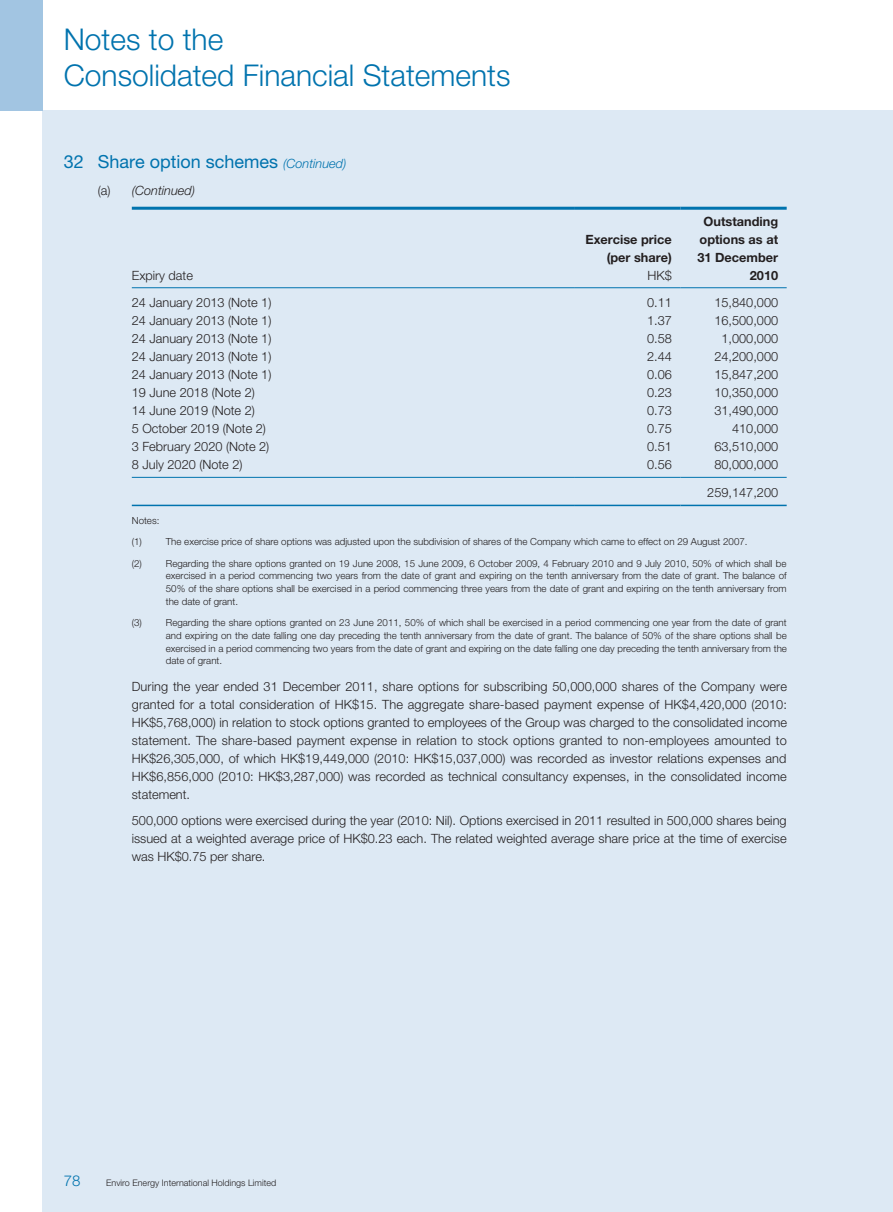
<style>
.page{position:relative;width:893px;height:1212px;background:#fff}
.page>*{position:absolute;margin:0;border:0;box-sizing:border-box;transform-origin:0 0}
.t1{font:300 30px/36px "Helvetica Neue LT Std";color:#0073ae}
.t2{font:18px "Helvetica Neue LT Std";color:#0073ae}
.t3{font:300 15px "Helvetica Neue LT Std";color:#0073ae}
.t4{font:300 12.75px/18px "Helvetica Neue LT Std";color:#231f20;text-align:justify}
.t5{font:700 12.75px/18px "Helvetica Neue LT Std";color:#231f20;text-align:right}
.t6{font:italic 300 12.75px "Helvetica Neue LT Std";color:#231f20}
.t7{font:300 9.75px/12.8px "Helvetica Neue LT Std";color:#231f20;text-align:justify}
.t8{font:300 9px "Helvetica Neue LT Std";color:#231f20}
.s1{font-weight:300;font-style:italic;font-size:12.75px}
.s2{font-style:normal}
</style>
<div class="page">
<div style="left:43px;top:111px;width:850px;height:1101px;background:#dde9f4"></div>
<div style="left:0;top:0;width:43px;height:111px;background:#a2c5e2"></div>
<hr style="left:132px;top:207px;width:442px;height:3px;background:#0073ae">
<hr style="left:574px;top:207px;width:106px;height:3px;background:#0073ae">
<hr style="left:680px;top:207px;width:107px;height:3px;background:#0073ae">
<hr style="left:132px;top:287px;width:442px;height:1px;background:#0073ae">
<hr style="left:574px;top:287px;width:106px;height:1px;background:#0073ae">
<hr style="left:680px;top:287px;width:107px;height:1px;background:#0073ae">
<hr style="left:132px;top:477px;width:442px;height:1px;background:#0073ae">
<hr style="left:574px;top:477px;width:106px;height:1px;background:#0073ae">
<hr style="left:680px;top:477px;width:107px;height:1px;background:#0073ae">
<hr style="left:132px;top:505px;width:442px;height:1px;background:#0073ae">
<hr style="left:574px;top:505px;width:106px;height:1px;background:#0073ae">
<hr style="left:680px;top:505px;width:107px;height:1px;background:#0073ae">
<h1 class="t1" style="left:64px;top:21px;width:448px">Notes to the<br>Consolidated Financial Statements</h1>
<h2 class="t2" style="left:64px;top:151px;width:284px">32 Share option schemes <span class="s1">(Continued)</span></h2>
<p class="t6" style="left:98px;top:182px;width:99px"><span class="s2">(a)</span> (Continued)</p>
<p class="t4" style="left:132px;top:266px;width:63px">Expiry date</p>
<p class="t5" style="left:585px;top:230px;width:88px">Exercise price (per share)</p>
<p class="t4" style="left:647px;top:266px;width:26px">HK$</p>
<p class="t5" style="left:697px;top:212px;width:82px">Outstanding options as at<br>31 December<br>2010</p>
<p class="t4" style="left:132px;top:293px;width:141px">24 January 2013 (Note 1)</p>
<p class="t4" style="left:647px;top:293px;width:26px">0.11</p>
<p class="t4" style="left:714px;top:293px;width:65px">15,840,000</p>
<p class="t4" style="left:132px;top:311px;width:141px">24 January 2013 (Note 1)</p>
<p class="t4" style="left:647px;top:311px;width:26px">1.37</p>
<p class="t4" style="left:714px;top:311px;width:65px">16,500,000</p>
<p class="t4" style="left:132px;top:329px;width:141px">24 January 2013 (Note 1)</p>
<p class="t4" style="left:647px;top:329px;width:26px">0.58</p>
<p class="t4" style="left:721px;top:329px;width:58px">1,000,000</p>
<p class="t4" style="left:132px;top:347px;width:141px">24 January 2013 (Note 1)</p>
<p class="t4" style="left:647px;top:347px;width:26px">2.44</p>
<p class="t4" style="left:714px;top:347px;width:65px">24,200,000</p>
<p class="t4" style="left:132px;top:365px;width:141px">24 January 2013 (Note 1)</p>
<p class="t4" style="left:647px;top:365px;width:26px">0.06</p>
<p class="t4" style="left:714px;top:365px;width:65px">15,847,200</p>
<p class="t4" style="left:132px;top:383px;width:125px">19 June 2018 (Note 2)</p>
<p class="t4" style="left:647px;top:383px;width:26px">0.23</p>
<p class="t4" style="left:714px;top:383px;width:65px">10,350,000</p>
<p class="t4" style="left:132px;top:401px;width:125px">14 June 2019 (Note 2)</p>
<p class="t4" style="left:647px;top:401px;width:26px">0.73</p>
<p class="t4" style="left:714px;top:401px;width:65px">31,490,000</p>
<p class="t4" style="left:132px;top:419px;width:136px">5 October 2019 (Note 2)</p>
<p class="t4" style="left:647px;top:419px;width:26px">0.75</p>
<p class="t4" style="left:732px;top:419px;width:48px">410,000</p>
<p class="t4" style="left:132px;top:437px;width:139px">3 February 2020 (Note 2)</p>
<p class="t4" style="left:647px;top:437px;width:26px">0.51</p>
<p class="t4" style="left:714px;top:437px;width:65px">63,510,000</p>
<p class="t4" style="left:132px;top:455px;width:112px">8 July 2020 (Note 2)</p>
<p class="t4" style="left:647px;top:455px;width:26px">0.56</p>
<p class="t4" style="left:707px;top:451px;width:72px;line-height:27.6px;text-align:center">80,000,000<br>259,147,200</p>
<p class="t7" style="left:132px;top:510px;width:29px;line-height:21.3px">Notes: (1)</p>
<p class="t7" style="left:166px;top:535px;width:583px">The exercise price of share options was adjusted upon the subdivision of shares of the Company which came to effect on 29 August 2007.</p>
<p class="t7" style="left:132px;top:556px;width:12px">(2)</p>
<p class="t7" style="left:166px;top:556px;width:622px">Regarding the share options granted on 19 June 2008, 15 June 2009, 6 October 2009, 4 February 2010 and 9 July 2010, 50% of which shall be exercised in a period commencing two years from the date of grant and expiring on the tenth anniversary from the date of grant. The balance of 50% of the share options shall be exercised in a period commencing three years from the date of grant and expiring on the tenth anniversary from the date of grant.</p>
<p class="t7" style="left:132px;top:616px;width:12px">(3)</p>
<p class="t7" style="left:166px;top:616px;width:623px">Regarding the share options granted on 23 June 2011, 50% of which shall be exercised in a period commencing one year from the date of grant and expiring on the date falling one day preceding the tenth anniversary from the date of grant. The balance of 50% of the share options shall be exercised in a period commencing two years from the date of grant and expiring on the date falling one day preceding the tenth anniversary from the date of grant.</p>
<p class="t4" style="left:132px;top:677px;width:657px">During the year ended 31 December 2011, share options for subscribing 50,000,000 shares of the Company were granted for a total consideration of HK$15. The aggregate share-based payment expense of HK$4,420,000 (2010:<br>HK$5,768,000) in relation to stock options granted to employees of the Group was charged to the consolidated income statement. The share-based payment expense in relation to stock options granted to non-employees amounted to HK$26,305,000, of which HK$19,449,000 (2010: HK$15,037,000) was recorded as investor relations expenses and HK$6,856,000 (2010: HK$3,287,000) was recorded as technical consultancy expenses, in the consolidated income statement.</p>
<p class="t4" style="left:132px;top:812px;width:656px">500,000 options were exercised during the year (2010: Nil). Options exercised in 2011 resulted in 500,000 shares being issued at a weighted average price of HK$0.23 each. The related weighted average share price at the time of exercise was HK$0.75 per share.</p>
<p class="t3" style="left:64px;top:1171px;width:18px">78</p>
<p class="t8" style="left:106px;top:1177px;width:171px">Enviro Energy International Holdings Limited</p>
</div>
